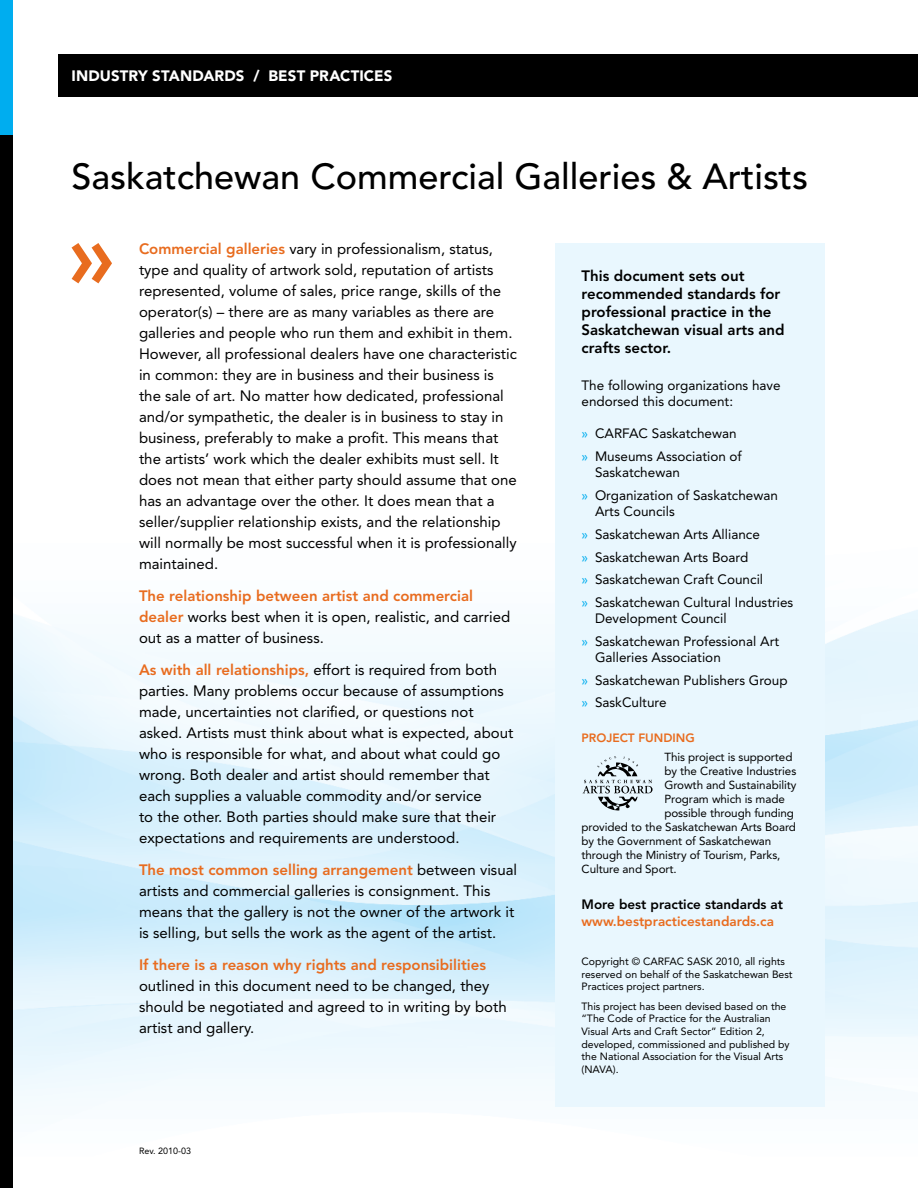
<style>
.page{position:relative;width:918px;height:1188px;background:#fff}
.page>*{position:absolute;margin:0;border:0;box-sizing:border-box;transform-origin:0 0}
.t1{font:500 36px "Avenir LT Std";color:#000}
.t2{font:15px/21px "Avenir LT Std";color:#000}
.t3{font:800 15px/18px "Avenir LT Std";color:#000}
.t4{font:800 15px "Avenir LT Std";color:#e86c1f}
.t5{font:900 15px "Avenir LT Std";letter-spacing:.005em;color:#fff}
.t6{font:13.5px/22.6px "Avenir LT Std";color:#000}
.t7{font:800 13.5px "Avenir LT Std";color:#e86c1f}
.t8{font:800 13.5px "Avenir LT Std";color:#000}
.t9{font:800 12px "Avenir LT Std";color:#e86c1f}
.t10{font:11.7px "Avenir LT Std";letter-spacing:-.005em;color:#000}
.t11{font:10.5px/12.6px "Avenir LT Std";color:#000}
.t12{font:9px "Avenir LT Std";color:#000}
.s1{font-weight:800;color:#e86c1f}
.s2{color:#00adef}
</style>
<div class="page">
<div style="left:555px;top:243px;width:270px;height:864px;background:#e9f7fe"></div>
<div style="left:58px;top:54px;width:860px;height:42px;background:#000"></div>
<svg style="left:72px;top:243px;width:40px;height:40px"></svg>
<svg style="left:583px;top:756px;width:70px;height:55px"></svg>
<div style="left:0;top:0;width:14px;height:1188px;background:#000"></div>
<div style="left:0;top:0;width:14px;height:135px;background:#00adef"></div>
<p class="t5" style="left:72px;top:67px;width:322px">INDUSTRY STANDARDS / BEST PRACTICES</p>
<h1 class="t1" style="left:72px;top:156px;width:738px">Saskatchewan Commercial Galleries &amp; Artists</h1>
<p class="t2" style="left:139px;top:239px;width:380px"><span class="s1">Commercial galleries</span> vary in professionalism, status, type and quality of artwork sold, reputation of artists represented, volume of sales, price range, skills of the operator(s) – there are as many variables as there are galleries and people who run them and exhibit in them.<br>However, all professional dealers have one characteristic in common: they are in business and their business is the sale of art. No matter how dedicated, professional and/or sympathetic, the dealer is in business to stay in business, preferably to make a profit. This means that the artists’ work which the dealer exhibits must sell. It does not mean that either party should assume that one has an advantage over the other. It does mean that a seller/supplier relationship exists, and the relationship will normally be most successful when it is professionally maintained.</p>
<p class="t2" style="left:139px;top:586px;width:373px"><span class="s1">The relationship between artist and commercial dealer</span> works best when it is open, realistic, and carried out as a matter of business.</p>
<p class="t2" style="left:139px;top:659px;width:376px"><span class="s1">As with all relationships,</span> effort is required from both parties. Many problems occur because of assumptions made, uncertainties not clarified, or questions not asked. Artists must think about what is expected, about who is responsible for what, and about what could go wrong. Both dealer and artist should remember that each supplies a valuable commodity and/or service<br>to the other. Both parties should make sure that their expectations and requirements are understood.</p>
<p class="t2" style="left:139px;top:859px;width:380px"><span class="s1">The most common selling arrangement</span> between visual artists and commercial galleries is consignment. This means that the gallery is not the owner of the artwork it is selling, but sells the work as the agent of the artist.</p>
<p class="t4" style="left:139px;top:955px;width:348px">If there is a reason why rights and responsibilities</p>
<p class="t2" style="left:139px;top:975px;width:369px">outlined in this document need to be changed, they should be negotiated and agreed to in writing by both artist and gallery.</p>
<p class="t12" style="left:139px;top:1146px;width:54px">Rev. 2010-03</p>
<p class="t3" style="left:582px;top:267px;width:205px">This document sets out recommended standards for professional practice in the<br>Saskatchewan visual arts and crafts sector.</p>
<p class="t6" style="left:582px;top:377px;width:201px;line-height:16.2px">The following organizations have endorsed this document:</p>
<p class="t6" style="left:582px;top:422px;width:162px"><span class="s2">»</span> CARFAC Saskatchewan <span class="s2">»</span> Museums Association of</p>
<p class="t6" style="left:582px;top:461px;width:198px;text-indent:14px">Saskatchewan<br><span class="s2">»</span> Organization of Saskatchewan</p>
<p class="t6" style="left:582px;top:500px;width:213px;text-indent:14px">Arts Councils<br><span class="s2">»</span> Saskatchewan Arts Alliance<br><span class="s2">»</span> Saskatchewan Arts Board<br><span class="s2">»</span> Saskatchewan Craft Council<br><span class="s2">»</span> Saskatchewan Cultural Industries</p>
<p class="t6" style="left:582px;top:607px;width:199px;text-indent:14px">Development Council<br><span class="s2">»</span> Saskatchewan Professional Art</p>
<p class="t6" style="left:582px;top:646px;width:208px;text-indent:14px">Galleries Association<br><span class="s2">»</span> Saskatchewan Publishers Group <span class="s2">»</span> SaskCulture</p>
<p class="t9" style="left:582px;top:731px;width:115px">PROJECT FUNDING</p>
<p class="t10" style="left:664px;top:750px;width:130px">This project is supported</p>
<p class="t10" style="left:664px;top:764px;width:133px">by the Creative Industries</p>
<p class="t10" style="left:664px;top:778px;width:134px">Growth and Sustainability</p>
<p class="t10" style="left:664px;top:792px;width:122px">Program which is made</p>
<p class="t10" style="left:664px;top:806px;width:131px">possible through funding</p>
<p class="t10" style="left:582px;top:820px;width:216px">provided to the Saskatchewan Arts Board</p>
<p class="t10" style="left:582px;top:834px;width:191px">by the Government of Saskatchewan</p>
<p class="t10" style="left:582px;top:848px;width:200px">through the Ministry of Tourism, Parks,</p>
<p class="t10" style="left:582px;top:862px;width:97px">Culture and Sport.</p>
<p class="t8" style="left:582px;top:897px;width:203px">More best practice standards at</p>
<p class="t7" style="left:582px;top:913px;width:194px">www.bestpracticestandards.ca</p>
<p class="t11" style="left:582px;top:955px;width:213px">Copyright © CARFAC SASK 2010, all rights reserved on behalf of the Saskatchewan Best<br>Practices project partners.</p>
<p class="t11" style="left:582px;top:1000px;width:210px">This project has been devised based on the “The Code of Practice for the Australian Visual Arts and Craft Sector” Edition 2, developed, commissioned and published by the National Association for the Visual Arts (NAVA).</p>
</div>
